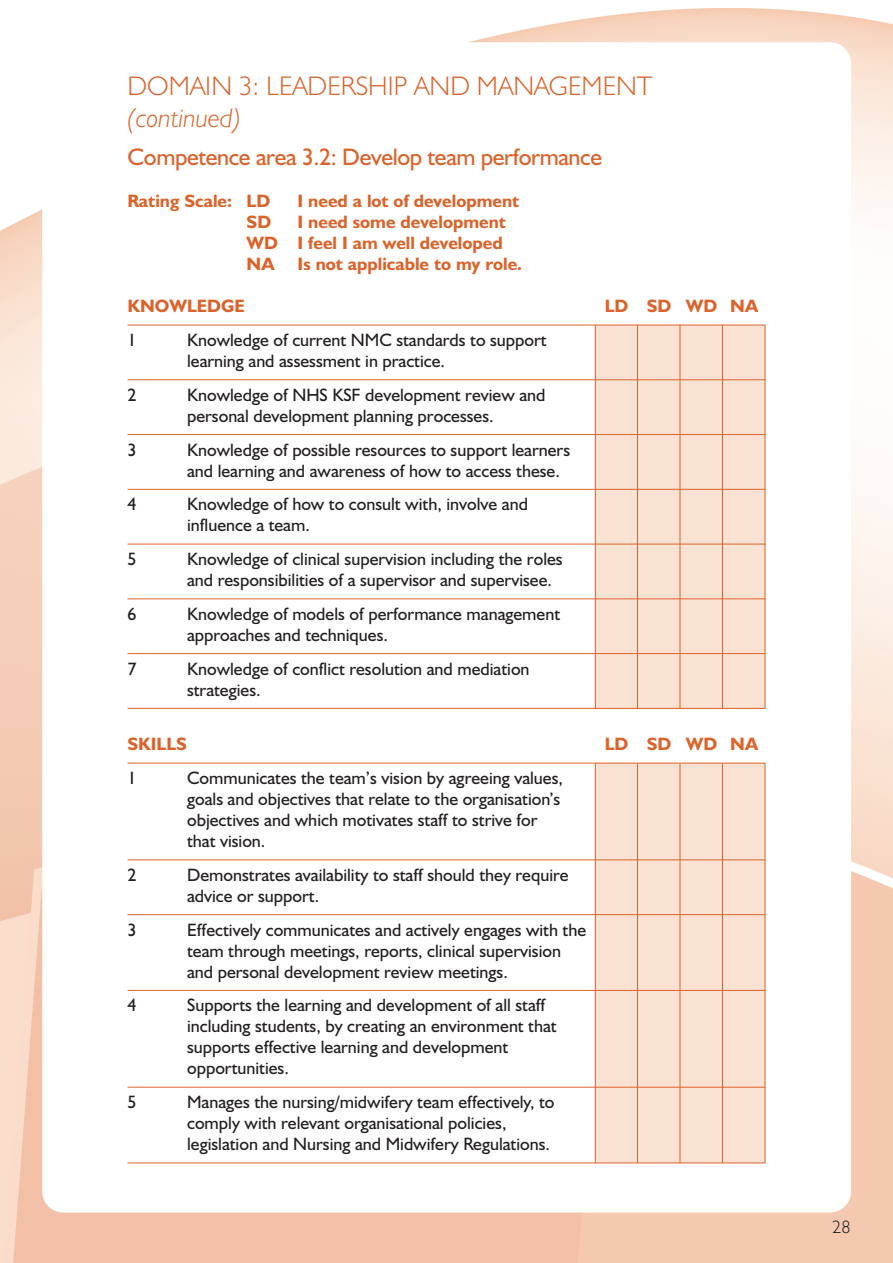
<style>
.page{position:relative;width:893px;height:1263px;background:#fff}
.page>*{position:absolute;margin:0;border:0;box-sizing:border-box;transform-origin:0 0}
.t1{font:300 27px "Humanist 521 BT";color:#dc632b}
.t2{font:italic 300 27px "Humanist 521 BT";color:#dc632b}
.t3{font:24px "Humanist 521 BT";letter-spacing:-.015em;color:#dc632b}
.t4{font:18px/21px "Humanist 521 BT";color:#231f20}
.t5{font:700 18px/21px "Humanist 521 BT";color:#dc632b}
.t6{font:300 18px "Humanist 521 BT";color:#231f20}
</style>
<div class="page">
<img style="left:0;top:8px;width:893px;height:1255px">
<div style="left:595px;top:325px;width:170px;height:383px;background:#fae2d3"></div>
<hr style="left:595px;top:325px;width:1px;height:383px;background:#dc632b">
<hr style="left:637px;top:325px;width:1px;height:383px;background:#dc632b">
<hr style="left:680px;top:325px;width:1px;height:383px;background:#dc632b">
<hr style="left:722px;top:325px;width:1px;height:383px;background:#dc632b">
<hr style="left:765px;top:325px;width:1px;height:383px;background:#dc632b">
<div style="left:595px;top:763px;width:170px;height:400px;background:#fae2d3"></div>
<hr style="left:595px;top:763px;width:1px;height:400px;background:#dc632b">
<hr style="left:637px;top:763px;width:1px;height:400px;background:#dc632b">
<hr style="left:680px;top:763px;width:1px;height:400px;background:#dc632b">
<hr style="left:722px;top:763px;width:1px;height:400px;background:#dc632b">
<hr style="left:765px;top:763px;width:1px;height:400px;background:#dc632b">
<hr style="left:128px;top:325px;width:637px;height:1px;background:#dc632b">
<hr style="left:128px;top:379px;width:637px;height:1px;background:#dc632b">
<hr style="left:128px;top:434px;width:637px;height:1px;background:#dc632b">
<hr style="left:128px;top:489px;width:637px;height:1px;background:#dc632b">
<hr style="left:128px;top:544px;width:637px;height:1px;background:#dc632b">
<hr style="left:128px;top:598px;width:637px;height:1px;background:#dc632b">
<hr style="left:128px;top:653px;width:637px;height:1px;background:#dc632b">
<hr style="left:128px;top:708px;width:637px;height:1px;background:#dc632b">
<hr style="left:128px;top:763px;width:637px;height:1px;background:#dc632b">
<hr style="left:128px;top:859px;width:637px;height:1px;background:#dc632b">
<hr style="left:128px;top:914px;width:637px;height:1px;background:#dc632b">
<hr style="left:128px;top:990px;width:637px;height:1px;background:#dc632b">
<hr style="left:128px;top:1087px;width:637px;height:1px;background:#dc632b">
<hr style="left:128px;top:1162px;width:637px;height:1px;background:#dc632b">
<h1 class="t1" style="left:128px;top:77px;width:526px">DOMAIN 3: LEADERSHIP AND MANAGEMENT</h1>
<h1 class="t2" style="left:128px;top:109px;width:115px">(continued)</h1>
<h2 class="t3" style="left:128px;top:149px;width:476px">Competence area 3.2: Develop team performance</h2>
<p class="t5" style="left:128px;top:193px;width:144px">Rating Scale: LD</p>
<p class="t5" style="left:298px;top:193px;width:223px">I need a lot of development</p>
<p class="t5" style="left:247px;top:214px;width:26px">SD</p>
<p class="t5" style="left:247px;top:214px;width:261px;text-indent:51px">I need some development<br>WD I feel I am well developed<br>NA</p>
<p class="t5" style="left:298px;top:256px;width:226px">Is not applicable to my role.</p>
<p class="t5" style="left:128px;top:298px;width:119px">KNOWLEDGE</p>
<p class="t5" style="left:605px;top:298px;width:155px">LD SD WD NA</p>
<p class="t4" style="left:128px;top:331px;width:11px">1</p>
<p class="t4" style="left:187px;top:331px;width:361px">Knowledge of current NMC standards to support learning and assessment in practice.</p>
<p class="t4" style="left:128px;top:386px;width:11px">2</p>
<p class="t4" style="left:187px;top:386px;width:360px">Knowledge of NHS KSF development review and personal development planning processes.</p>
<p class="t4" style="left:128px;top:441px;width:11px">3</p>
<p class="t4" style="left:187px;top:441px;width:385px">Knowledge of possible resources to support learners and learning and awareness of how to access these.</p>
<p class="t4" style="left:128px;top:496px;width:11px">4</p>
<p class="t4" style="left:187px;top:496px;width:342px">Knowledge of how to consult with, involve and influence a team.</p>
<p class="t4" style="left:128px;top:550px;width:11px">5</p>
<p class="t4" style="left:187px;top:550px;width:377px">Knowledge of clinical supervision including the roles and responsibilities of a supervisor and supervisee.</p>
<p class="t4" style="left:128px;top:605px;width:11px">6</p>
<p class="t4" style="left:187px;top:605px;width:375px">Knowledge of models of performance management approaches and techniques.</p>
<p class="t4" style="left:128px;top:660px;width:11px">7</p>
<p class="t4" style="left:187px;top:660px;width:344px">Knowledge of conflict resolution and mediation strategies.</p>
<p class="t5" style="left:128px;top:736px;width:61px">SKILLS</p>
<p class="t5" style="left:605px;top:736px;width:155px">LD SD WD NA</p>
<p class="t4" style="left:128px;top:769px;width:11px">1</p>
<p class="t4" style="left:187px;top:769px;width:377px">Communicates the team’s vision by agreeing values, goals and objectives that relate to the organisation’s objectives and which motivates staff to strive for that vision.</p>
<p class="t4" style="left:128px;top:866px;width:11px">2</p>
<p class="t4" style="left:187px;top:866px;width:383px">Demonstrates availability to staff should they require advice or support.</p>
<p class="t4" style="left:128px;top:921px;width:11px">3</p>
<p class="t4" style="left:187px;top:921px;width:401px">Effectively communicates and actively engages with the team through meetings, reports, clinical supervision and personal development review meetings.</p>
<p class="t4" style="left:128px;top:997px;width:11px">4</p>
<p class="t4" style="left:187px;top:997px;width:371px">Supports the learning and development of all staff including students, by creating an environment that supports effective learning and development opportunities.</p>
<p class="t4" style="left:128px;top:1093px;width:11px">5</p>
<p class="t4" style="left:187px;top:1093px;width:369px">Manages the nursing/midwifery team effectively, to comply with relevant organisational policies, legislation and Nursing and Midwifery Regulations.</p>
<p class="t6" style="left:832px;top:1220px;width:20px">28</p>
</div>
